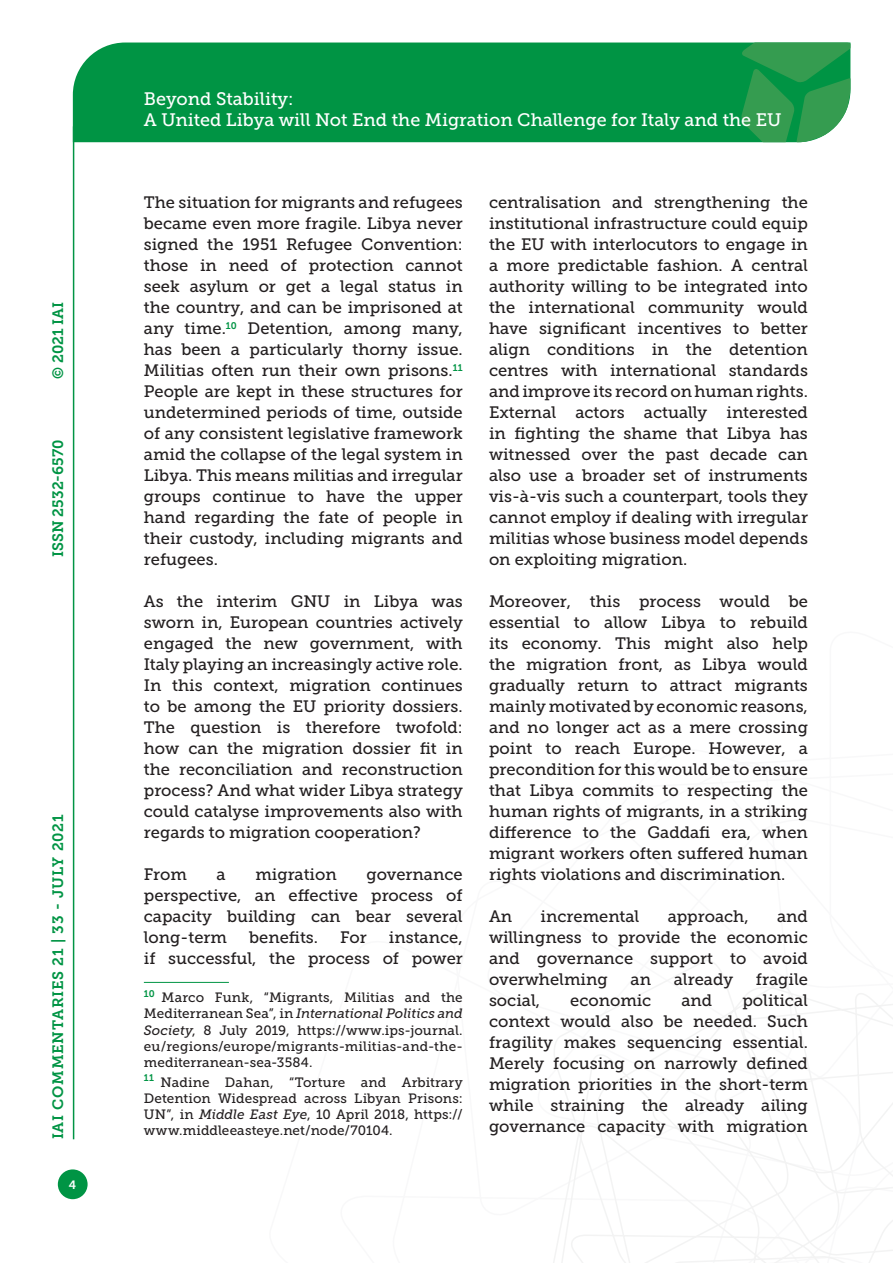
<style>
.page{position:relative;width:893px;height:1263px;background:#fff}
.page>*{position:absolute;margin:0;border:0;box-sizing:border-box;transform-origin:0 0}
.t1{font:18px/21.6px "Museo Slab 500";color:#fff}
.Testo{font:16.5px/21px "Museo Slab 500";color:#231f20;text-align:justify}
.t2{font:15px "Museo Slab 700";letter-spacing:.05em;color:#009444}
.t3{font:15px "Museo Slab 700";color:#009444}
.Nota{font:13.5px/16.2px "Museo Slab 500";letter-spacing:.01em;color:#231f20;text-align:justify}
.t4{font:12px "Museo Slab 700";color:#fff}
.s1{font-style:italic}
</style>
<div class="page">
<svg style="left:553px;top:960px;width:340px;height:303px"></svg>
<div style="left:73px;top:43px;width:668px;height:99px;background:#009444"></div>
<svg style="left:741px;top:43px;width:109px;height:99px;background:#319e55"></svg>
<div style="left:58px;top:1169px;width:30px;height:30px;background:#009444;border-radius:50%"></div>
<hr style="left:73px;top:126px;width:1px;height:1013px;background:#009444">
<hr style="left:144px;top:982px;width:85px;height:1px;background:#009444">
<p class="t2" style="left:50px;top:379px;width:79px;rotate:-90deg">© 2021 IAI</p>
<p class="t3" style="left:50px;top:557px;width:119px;rotate:-90deg">ISSN 2532-6570</p>
<p class="t2" style="left:50px;top:1139px;width:326px;rotate:-90deg">IAI COMMENTARIES 21 | 33 - JULY 2021</p>
<p class="t4" style="left:69px;top:1178px;width:9px">4</p>
<p class="t1" style="left:144px;top:88px;width:639px">Beyond Stability:<br>A United Libya will Not End the Migration Challenge for Italy and the EU</p>
<p class="Testo" style="left:144px;top:192px;width:320px">The situation for migrants and refugees became even more fragile. Libya never signed the 1951 Refugee Convention: those in need of protection cannot seek asylum or get a legal status in the country, and can be imprisoned at any time.<sup>10</sup> Detention, among many, has been a particularly thorny issue.<br>Militias often run their own prisons.<sup>11<br></sup>People are kept in these structures for undetermined periods of time, outside of any consistent legislative framework amid the collapse of the legal system in Libya. This means militias and irregular groups continue to have the upper hand regarding the fate of people in their custody, including migrants and refugees.</p>
<p class="Testo" style="left:144px;top:591px;width:320px">As the interim GNU in Libya was sworn in, European countries actively engaged the new government, with Italy playing an increasingly active role.<br>In this context, migration continues to be among the EU priority dossiers.<br>The question is therefore twofold: how can the migration dossier fit in the reconciliation and reconstruction process? And what wider Libya strategy could catalyse improvements also with regards to migration cooperation?</p>
<p class="Testo" style="left:144px;top:864px;width:44px">From</p>
<p class="Testo" style="left:217px;top:864px;width:11px">a</p>
<p class="Testo" style="left:255px;top:864px;width:83px">migration</p>
<p class="Testo" style="left:144px;top:864px;width:320px;text-indent:223px">governance perspective, an effective process of capacity building can bear several long-term</p>
<p class="Testo" style="left:249px;top:927px;width:70px">benefits.</p>
<p class="Testo" style="left:340px;top:927px;width:28px">For</p>
<p class="Testo" style="left:144px;top:927px;width:320px;text-align:right">instance,<br>if successful, the process of power</p>
<p class="Nota" style="left:144px;top:989px;width:320px"><sup>10</sup> Marco Funk, “Migrants, Militias and the Mediterranean Sea”, in <span class="s1">International Politics and Society</span>, 8 July 2019, https://www.ips-journal. eu/regions/europe/migrants-militias-and-the&shy;mediterranean-sea-3584.</p>
<p class="Nota" style="left:144px;top:1074px;width:320px"><sup>11</sup> Nadine Dahan, “Torture and Arbitrary Detention Widespread across Libyan Prisons:<br>UN”, in <span class="s1">Middle East Eye</span>, 10 April 2018, https:// www.middleeasteye.net/node/70104.</p>
<p class="Testo" style="left:489px;top:192px;width:320px">centralisation and strengthening the institutional infrastructure could equip the EU with interlocutors to engage in a more predictable fashion. A central authority willing to be integrated into the international community would have significant incentives to better align conditions in the detention centres with international standards and improve its record on human rights.<br>External actors actually interested in fighting the shame that Libya has witnessed over the past decade can also use a broader set of instruments vis-à-vis such a counterpart, tools they cannot employ if dealing with irregular militias whose business model depends on exploiting migration.</p>
<p class="Testo" style="left:489px;top:591px;width:320px">Moreover, this process would be essential to allow Libya to rebuild its economy. This might also help the migration front, as Libya would gradually return to attract migrants mainly motivated by economic reasons, and no longer act as a mere crossing point to reach Europe. However, a precondition for this would be to ensure that Libya commits to respecting the human rights of migrants, in a striking difference to the Gaddafi era, when migrant workers often suffered human rights violations and discrimination.</p>
<p class="Testo" style="left:489px;top:906px;width:25px">An</p>
<p class="Testo" style="left:540px;top:906px;width:100px">incremental</p>
<p class="Testo" style="left:668px;top:906px;width:83px">approach,</p>
<p class="Testo" style="left:489px;top:906px;width:320px;text-indent:288px">and willingness to provide the economic and governance support to avoid overwhelming</p>
<p class="Testo" style="left:631px;top:969px;width:22px">an</p>
<p class="Testo" style="left:674px;top:969px;width:61px">already</p>
<p class="Testo" style="left:756px;top:969px;width:53px">fragile</p>
<p class="Testo" style="left:489px;top:990px;width:320px;text-indent:253px">political context would also be needed. Such fragility makes sequencing essential.<br>Merely focusing on narrowly defined migration priorities in the short-term while straining the already ailing governance capacity with migration</p>
<p class="Testo" style="left:489px;top:990px;width:53px">social,</p>
<p class="Testo" style="left:570px;top:990px;width:83px">economic</p>
<p class="Testo" style="left:681px;top:990px;width:32px">and</p>
</div>
